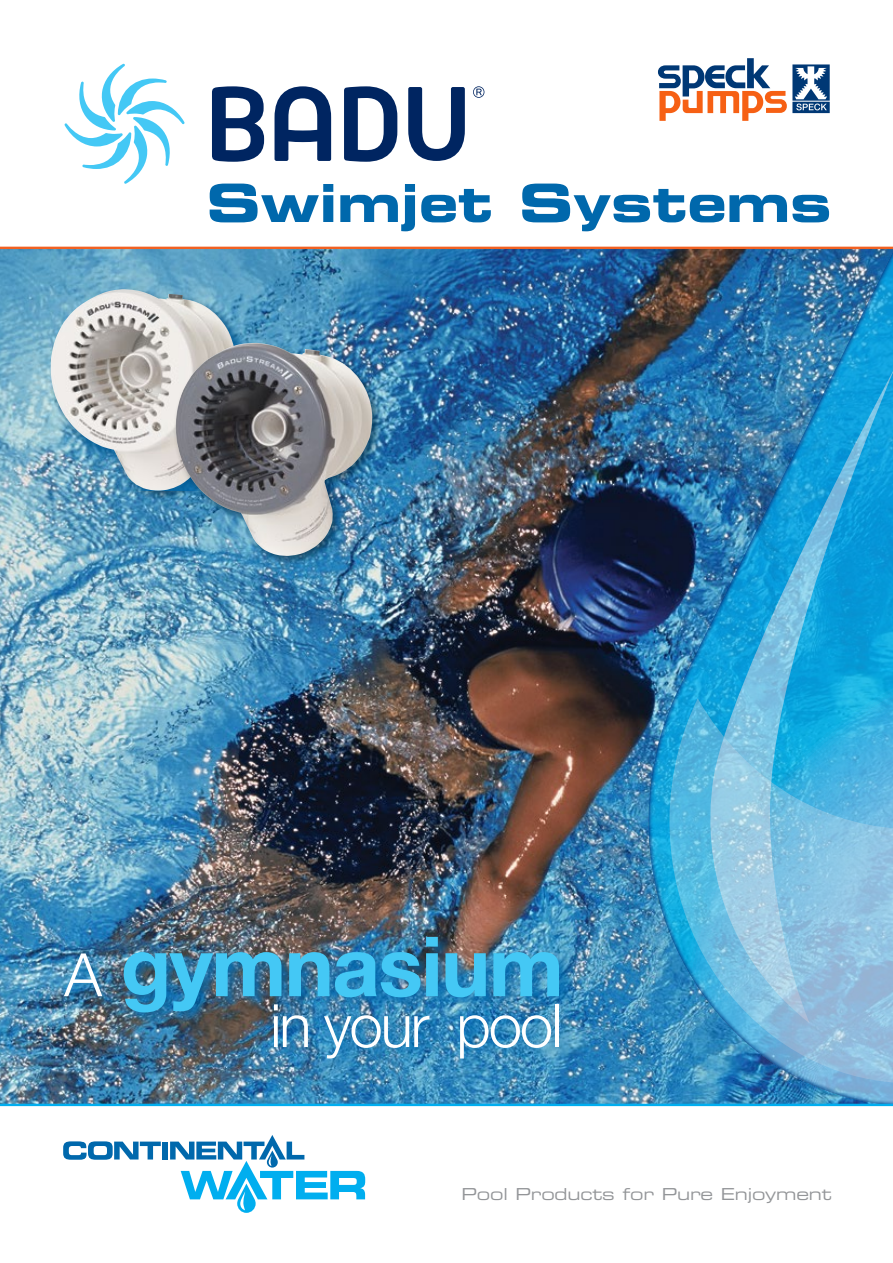
<style>
.page{position:relative;width:893px;height:1263px;background:#fff}
.page>*{position:absolute;margin:0;border:0;box-sizing:border-box;transform-origin:0 0}
.t1{font:700 83.1px "Helvetica Neue";letter-spacing:-.02em;color:#44c8f5}
.t2{font:300 59.85px "Helvetica Neue";letter-spacing:-.035em;color:#fff}
.t3{font:52.5px "Eurostile LT Std Bold Ex 2";color:#0068ac}
.t4{font:16.5px "Eurostile LT Std Ex 2";letter-spacing:-.01em;color:#939598}
.s1{font-weight:300;font-size:59.85px;color:#fff}
</style>
<div class="page">
<img style="left:0;top:249px;width:648px;height:855px">
<svg style="left:63px;top:1141px;width:98px;height:19px"></svg>
<div style="left:162px;top:1141px;width:6px;height:18px;background:#0068ac"></div>
<svg style="left:170px;top:1135px;width:195px;height:78px"></svg>
<div style="left:49px;top:287px;width:337px;height:283px;background:#0068ac;opacity:.4"></div>
<div style="left:48px;top:286px;width:198px;height:216px;background:#000;opacity:.4"></div>
<img style="left:50px;top:289px;width:187px;height:201px">
<div style="left:173px;top:340px;width:210px;height:227px;background:#000;opacity:.4"></div>
<img style="left:176px;top:343px;width:196px;height:213px">
<img style="left:649px;top:249px;width:244px;height:855px">
<svg style="left:710px;top:368px;width:183px;height:330px;background:#2498cf"></svg>
<svg style="left:669px;top:698px;width:224px;height:385px;background:#6ab8dd"></svg>
<hr style="left:0;top:1104px;width:893px;height:2px;background:#00aeef">
<div style="left:63px;top:935px;width:511px;height:137px;background:#0068ac;opacity:.75"></div>
<svg style="left:658px;top:58px;width:172px;height:63px"></svg>
<hr style="left:0;top:247px;width:893px;height:2px;background:#f16122">
<svg style="left:65px;top:64px;width:120px;height:120px"></svg>
<svg style="left:212px;top:86px;width:52px;height:76px"></svg>
<svg style="left:408px;top:87px;width:57px;height:74px"></svg>
<svg style="left:275px;top:86px;width:56px;height:75px"></svg>
<svg style="left:344px;top:86px;width:53px;height:76px"></svg>
<svg style="left:473px;top:86px;width:11px;height:12px"></svg>
<h3 class="t3" style="left:206px;top:166px;width:627px">Swimjet Systems</h3>
<h1 class="t1" style="left:64px;top:915px;width:501px"><span class="s1">A</span> gymnasium</h1>
<h2 class="t2" style="left:270px;top:989px;width:293px">in your pool</h2>
<p class="t4" style="left:462px;top:1182px;width:371px">Pool Products for Pure Enjoyment</p>
</div>
